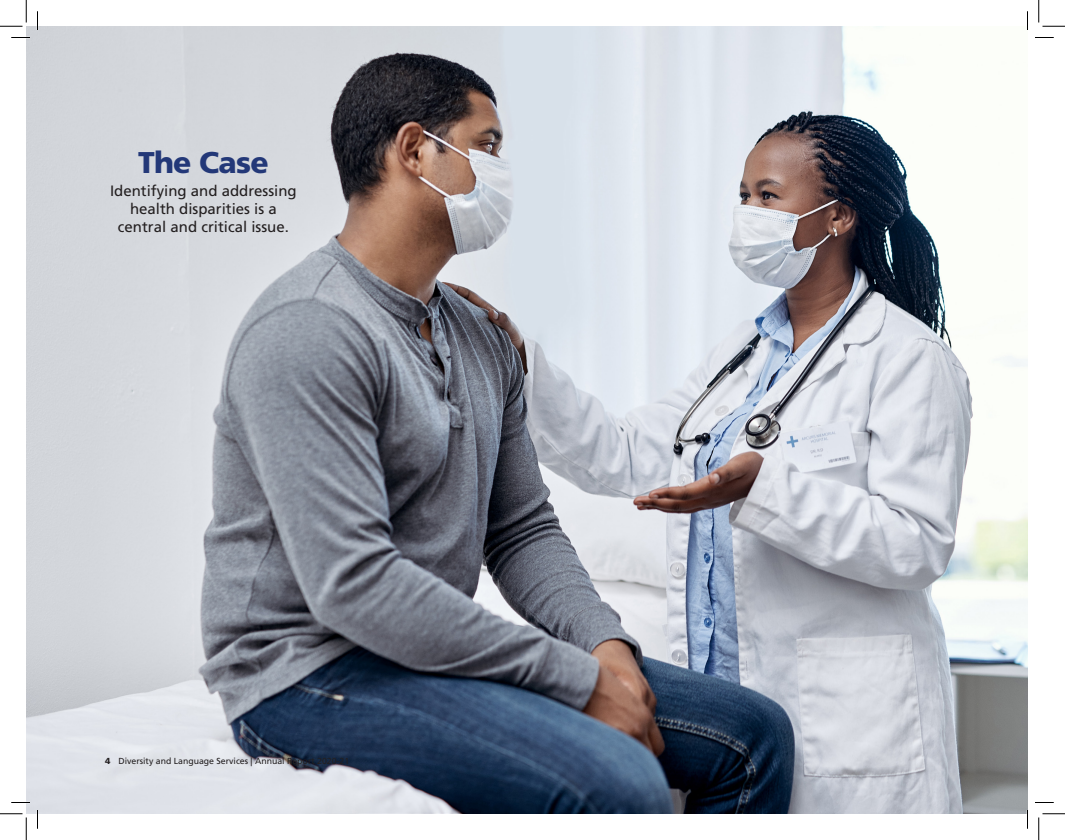
<style>
.page{position:relative;width:1065px;height:840px;background:#fff}
.page>*{position:absolute;margin:0;border:0;box-sizing:border-box;transform-origin:0 0}
.t1{font:900 30px "Frutiger LT Std";letter-spacing:-.025em;color:#233878}
.t2{font:15px/18px "Frutiger LT Std";color:#231f20;text-align:center}
.t3{font:8.75px "Frutiger LT Std";color:#231f20}
.s1{font-weight:900}
</style>
<div class="page">
<img style="left:26px;top:26px;width:1002px;height:788px">
<svg style="left:11px;top:37px;width:19px;height:1px"></svg>
<svg style="left:1035px;top:37px;width:19px;height:1px"></svg>
<svg style="left:11px;top:802px;width:19px;height:1px"></svg>
<svg style="left:1035px;top:802px;width:19px;height:1px"></svg>
<svg style="left:37px;top:11px;width:1px;height:19px"></svg>
<svg style="left:37px;top:810px;width:1px;height:19px"></svg>
<svg style="left:1027px;top:11px;width:1px;height:19px"></svg>
<svg style="left:1027px;top:810px;width:1px;height:19px"></svg>
<svg style="left:0;top:0;width:27px;height:27px"></svg>
<svg style="left:0;top:814px;width:27px;height:26px"></svg>
<svg style="left:1039px;top:0;width:26px;height:27px"></svg>
<svg style="left:1039px;top:814px;width:26px;height:26px"></svg>
<p class="t1" style="left:138px;top:144px;width:132px">The Case</p>
<p class="t2" style="left:110px;top:182px;width:188px">Identifying and addressing health disparities is a central and critical issue.</p>
<p class="t3" style="left:105px;top:756px;width:246px"><span class="s1">4</span> Diversity and Language Services | Annual Report 2020-21</p>
</div>
